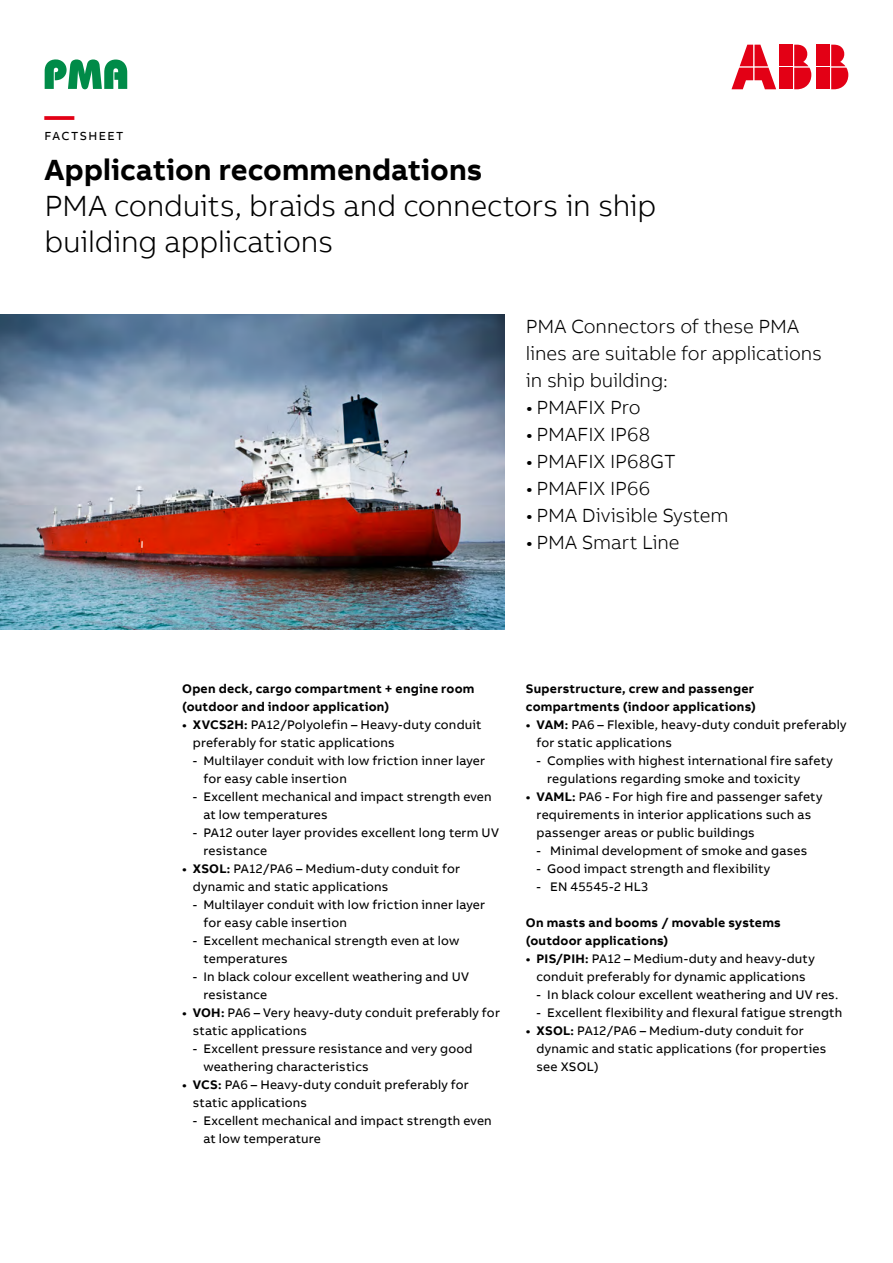
<style>
.page{position:relative;width:893px;height:1263px;background:#fff}
.page>*{position:absolute;margin:0;border:0;box-sizing:border-box;transform-origin:0 0}
.t1{font:300 30px/36px "AB Bvoice";letter-spacing:-.005em;color:#000}
.t2{font:700 30px "AB Bvoice";color:#000}
.t3{font:700 30px "AB Bvoice";color:#e30015}
.t4{font:300 19.5px/27px "AB Bvoice";letter-spacing:-.005em;color:#000}
.t5{font:12.75px/18px "AB Bvoice";letter-spacing:.015em;color:#000}
.t6{font:700 12.75px/18px "AB Bvoice";letter-spacing:.02em;color:#000}
.t7{font:12px "AB Bvoice";letter-spacing:.12em;color:#000}
.s1{font-weight:700}
</style>
<div class="page">
<div style="left:817px;top:45px;width:13px;height:21px;background:#e30015"></div>
<div style="left:817px;top:68px;width:13px;height:21px;background:#e30015"></div>
<svg style="left:831px;top:45px;width:17px;height:44px"></svg>
<svg style="left:731px;top:45px;width:45px;height:44px"></svg>
<div style="left:780px;top:45px;width:13px;height:21px;background:#e30015"></div>
<div style="left:780px;top:68px;width:13px;height:21px;background:#e30015"></div>
<svg style="left:794px;top:45px;width:17px;height:44px"></svg>
<img style="left:0;top:315px;width:505px;height:315px">
<svg style="left:45px;top:59px;width:82px;height:30px"></svg>
<h1 class="t3" style="left:45px;top:96px;width:31px">—</h1>
<p class="t7" style="left:45px;top:129px;width:80px">FACTSHEET</p>
<h1 class="t2" style="left:45px;top:150px;width:439px">Application recommendations</h1>
<h1 class="t1" style="left:45px;top:187px;width:613px">PMA conduits, braids and connectors in ship building applications</h1>
<h2 class="t4" style="left:526px;top:313px;width:298px">PMA Connectors of these PMA lines are suitable for applications in ship building:</h2>
<h2 class="t4" style="left:526px;top:394px;width:116px">• PMAFIX Pro</h2>
<h2 class="t4" style="left:526px;top:421px;width:126px">• PMAFIX IP68</h2>
<h2 class="t4" style="left:526px;top:448px;width:151px">• PMAFIX IP68GT</h2>
<h2 class="t4" style="left:526px;top:475px;width:126px">• PMAFIX IP66</h2>
<h2 class="t4" style="left:526px;top:502px;width:204px">• PMA Divisible System</h2>
<h2 class="t4" style="left:526px;top:529px;width:155px">• PMA Smart Line</h2>
<p class="t6" style="left:182px;top:679px;width:294px">Open deck, cargo compartment + engine room (outdoor and indoor application)</p>
<p class="t5" style="left:193px;top:715px;width:290px;text-indent:-11px"><span class="s1">• XVCS2H:</span> PA12/Polyolefin – Heavy-duty conduit preferably for static applications</p>
<p class="t5" style="left:203px;top:751px;width:283px;text-indent:-11px">- Multilayer conduit with low friction inner layer for easy cable insertion</p>
<p class="t5" style="left:203px;top:787px;width:290px;text-indent:-11px">- Excellent mechanical and impact strength even at low temperatures</p>
<p class="t5" style="left:203px;top:823px;width:297px;text-indent:-11px">- PA12 outer layer provides excellent long term UV resistance</p>
<p class="t5" style="left:193px;top:859px;width:269px;text-indent:-11px"><span class="s1">• XSOL:</span> PA12/PA6 – Medium-duty conduit for dynamic and static applications</p>
<p class="t5" style="left:203px;top:895px;width:283px;text-indent:-11px">- Multilayer conduit with low friction inner layer for easy cable insertion</p>
<p class="t5" style="left:203px;top:931px;width:257px;text-indent:-11px">- Excellent mechanical strength even at low temperatures</p>
<p class="t5" style="left:203px;top:967px;width:267px;text-indent:-11px">- In black colour excellent weathering and UV resistance</p>
<p class="t5" style="left:193px;top:1003px;width:309px;text-indent:-11px"><span class="s1">• VOH:</span> PA6 – Very heavy-duty conduit preferably for static applications</p>
<p class="t5" style="left:203px;top:1039px;width:271px;text-indent:-11px">- Excellent pressure resistance and very good weathering characteristics</p>
<p class="t5" style="left:193px;top:1075px;width:278px;text-indent:-11px"><span class="s1">• VCS:</span> PA6 – Heavy-duty conduit preferably for static applications</p>
<p class="t5" style="left:203px;top:1111px;width:290px;text-indent:-11px">- Excellent mechanical and impact strength even at low temperature</p>
<p class="t6" style="left:526px;top:679px;width:232px">Superstructure, crew and passenger compartments (indoor applications)</p>
<p class="t5" style="left:536px;top:715px;width:312px;text-indent:-11px"><span class="s1">• VAM:</span> PA6 – Flexible, heavy-duty conduit preferably for static applications</p>
<p class="t5" style="left:547px;top:751px;width:287px;text-indent:-11px">- Complies with highest international fire safety regulations regarding smoke and toxicity</p>
<p class="t5" style="left:537px;top:788px;width:287px;text-indent:-11px"><span class="s1">• VAML:</span> PA6 - For high fire and passenger safety requirements in interior applications such as passenger areas or public buildings</p>
<p class="t5" style="left:537px;top:842px;width:272px">- Minimal development of smoke and gases</p>
<p class="t5" style="left:537px;top:860px;width:235px">- Good impact strength and flexibility</p>
<p class="t5" style="left:537px;top:878px;width:113px">- EN 45545-2 HL3</p>
<p class="t6" style="left:526px;top:913px;width:256px">On masts and booms / movable systems (outdoor applications)</p>
<p class="t5" style="left:526px;top:950px;width:290px;text-align:center"><span class="s1">• PIS/PIH:</span> PA12 – Medium-duty and heavy-duty conduit preferably for dynamic applications</p>
<p class="t5" style="left:537px;top:986px;width:303px">- In black colour excellent weathering and UV res.</p>
<p class="t5" style="left:537px;top:1004px;width:307px">- Excellent flexibility and flexural fatigue strength</p>
<p class="t5" style="left:537px;top:1022px;width:291px;text-indent:-11px"><span class="s1">• XSOL:</span> PA12/PA6 – Medium-duty conduit for dynamic and static applications (for properties see XSOL)</p>
</div>
